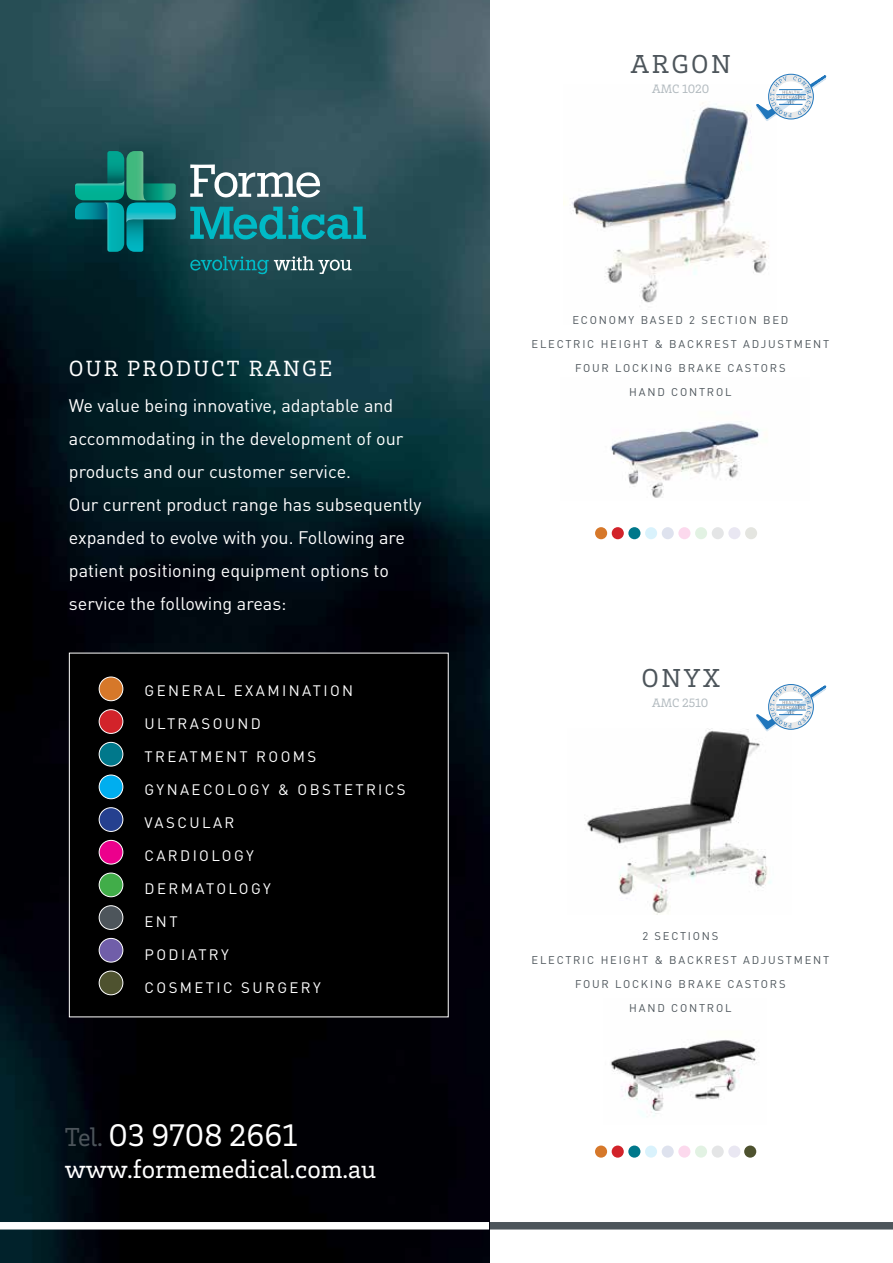
<style>
.page{position:relative;width:893px;height:1263px;background:#fff}
.page>*{position:absolute;margin:0;border:0;box-sizing:border-box;transform-origin:0 0}
.t1{font:32.1px "Brix Slab";color:#fff}
.t2{font:26.7px "Brix Slab";color:#fff}
.t3{font:26.55px "Brix Slab";letter-spacing:.1em;color:#4d555b}
.t4{font:22.5px "Brix Slab";letter-spacing:.1em;color:#fff}
.t5{font:18px/33px "DIN";color:#fff}
.t6{font:15px "DIN";letter-spacing:.16em;color:#fff}
.t7{font:12.45px "Brix Slab";color:#b2babf}
.t8{font:11.1px/23.9px "DIN";letter-spacing:.16em;color:#4d555b;text-align:center}
.s1{font-size:26.7px;color:#4d555b}
</style>
<div class="page">
<div style="left:0;top:1222px;width:893px;height:7px;background:#4d555b"></div>
<img style="left:0;top:0;width:489px;height:1263px">
<div style="left:0;top:1222px;width:489px;height:7px;background:#fff"></div>
<img style="left:563px;top:102px;width:206px;height:201px">
<img style="left:610px;top:423px;width:150px;height:75px">
<div style="left:595px;top:527px;width:12px;height:12px;background:#d6782a;border-radius:50%"></div>
<div style="left:612px;top:527px;width:12px;height:12px;background:#d2232a;border-radius:50%"></div>
<div style="left:628px;top:527px;width:12px;height:12px;background:#00788b;border-radius:50%"></div>
<div style="left:645px;top:527px;width:12px;height:12px;background:#d9f2fc;border-radius:50%"></div>
<div style="left:662px;top:527px;width:12px;height:12px;background:#dee2ee;border-radius:50%"></div>
<div style="left:678px;top:527px;width:12px;height:12px;background:#fcd9ed;border-radius:50%"></div>
<div style="left:695px;top:527px;width:12px;height:12px;background:#e2f2e3;border-radius:50%"></div>
<div style="left:712px;top:527px;width:12px;height:12px;background:#e4e5e6;border-radius:50%"></div>
<div style="left:728px;top:527px;width:12px;height:12px;background:#e9e7f2;border-radius:50%"></div>
<div style="left:745px;top:527px;width:12px;height:12px;background:#e4e5e0;border-radius:50%"></div>
<svg style="left:756px;top:73px;width:71px;height:48px"></svg>
<img style="left:587px;top:728px;width:184px;height:187px">
<img style="left:610px;top:1040px;width:147px;height:77px">
<div style="left:595px;top:1145px;width:12px;height:13px;background:#d6782a;border-radius:50%"></div>
<div style="left:612px;top:1145px;width:12px;height:13px;background:#d2232a;border-radius:50%"></div>
<div style="left:628px;top:1145px;width:12px;height:13px;background:#00788b;border-radius:50%"></div>
<svg style="left:645px;top:1145px;width:12px;height:13px"></svg>
<div style="left:662px;top:1145px;width:12px;height:13px;background:#dee2ee;border-radius:50%"></div>
<div style="left:678px;top:1145px;width:12px;height:13px;background:#fcd9ed;border-radius:50%"></div>
<svg style="left:695px;top:1145px;width:12px;height:13px"></svg>
<div style="left:712px;top:1145px;width:12px;height:13px;background:#e4e5e6;border-radius:50%"></div>
<div style="left:728px;top:1145px;width:12px;height:13px;background:#e9e7f2;border-radius:50%"></div>
<div style="left:744px;top:1145px;width:12px;height:13px;background:#4e522f;border-radius:50%"></div>
<div style="left:69px;top:653px;width:379px;height:364px;background:#000"></div>
<div style="left:99px;top:677px;width:24px;height:24px;background:#d6782a;border-radius:50%"></div>
<div style="left:99px;top:677px;width:24px;height:24px;border:1px solid #fff;border-radius:50%"></div>
<div style="left:99px;top:710px;width:24px;height:23px;background:#d2232a;border-radius:50%"></div>
<div style="left:99px;top:709px;width:24px;height:24px;border:1px solid #fff;border-radius:50%"></div>
<div style="left:99px;top:742px;width:24px;height:24px;background:#00788b;border-radius:50%"></div>
<div style="left:99px;top:742px;width:24px;height:24px;border:1px solid #fff;border-radius:50%"></div>
<div style="left:99px;top:775px;width:24px;height:24px;background:#00aeef;border-radius:50%"></div>
<div style="left:99px;top:775px;width:24px;height:24px;border:1px solid #fff;border-radius:50%"></div>
<div style="left:99px;top:808px;width:24px;height:23px;background:#25408f;border-radius:50%"></div>
<div style="left:99px;top:807px;width:24px;height:24px;border:1px solid #fff;border-radius:50%"></div>
<div style="left:99px;top:840px;width:24px;height:24px;background:#ec008c;border-radius:50%"></div>
<div style="left:99px;top:840px;width:24px;height:24px;border:1px solid #fff;border-radius:50%"></div>
<div style="left:99px;top:873px;width:24px;height:24px;background:#41ad49;border-radius:50%"></div>
<div style="left:99px;top:873px;width:24px;height:24px;border:1px solid #fff;border-radius:50%"></div>
<div style="left:99px;top:906px;width:24px;height:23px;background:#4d555b;border-radius:50%"></div>
<div style="left:99px;top:905px;width:24px;height:24px;border:1px solid #fff;border-radius:50%"></div>
<div style="left:99px;top:938px;width:24px;height:24px;background:#705ea9;border-radius:50%"></div>
<div style="left:99px;top:938px;width:24px;height:24px;border:1px solid #fff;border-radius:50%"></div>
<div style="left:99px;top:971px;width:24px;height:24px;background:#4e522f;border-radius:50%"></div>
<div style="left:99px;top:971px;width:24px;height:24px;border:1px solid #fff;border-radius:50%"></div>
<svg style="left:75px;top:151px;width:101px;height:101px;background:#0f736f"></svg>
<svg style="left:190px;top:164px;width:130px;height:34px"></svg>
<svg style="left:190px;top:206px;width:176px;height:35px;background:#177b85"></svg>
<svg style="left:190px;top:256px;width:161px;height:18px;background:#346c72"></svg>
<svg style="left:756px;top:684px;width:71px;height:47px"></svg>
<p class="t4" style="left:69px;top:353px;width:265px">OUR PRODUCT RANGE</p>
<p class="t5" style="left:69px;top:388px;width:354px">We value being innovative, adaptable and accommodating in the development of our products and our customer service.<br>Our current product range has subsequently expanded to evolve with you. Following are patient positioning equipment options to service the following areas:</p>
<p class="t6" style="left:145px;top:681px;width:210px">GENERAL EXAMINATION</p>
<p class="t6" style="left:145px;top:714px;width:118px">ULTRASOUND</p>
<p class="t6" style="left:145px;top:747px;width:173px">TREATMENT ROOMS</p>
<p class="t6" style="left:145px;top:780px;width:263px">GYNAECOLOGY &amp; OBSTETRICS</p>
<p class="t6" style="left:145px;top:813px;width:91px">VASCULAR</p>
<p class="t6" style="left:145px;top:846px;width:111px">CARDIOLOGY</p>
<p class="t6" style="left:145px;top:879px;width:128px">DERMATOLOGY</p>
<p class="t6" style="left:145px;top:912px;width:34px">ENT</p>
<p class="t6" style="left:145px;top:945px;width:86px">PODIATRY</p>
<p class="t6" style="left:145px;top:978px;width:178px">COSMETIC SURGERY</p>
<h1 class="t1" style="left:65px;top:1114px;width:234px"><span class="s1">Tel.</span> 03 9708 2661</h1>
<h2 class="t2" style="left:65px;top:1152px;width:313px">www.formemedical.com.au</h2>
<h3 class="t3" style="left:631px;top:47px;width:102px">ARGON</h3>
<p class="t7" style="left:652px;top:80px;width:59px">AMC 1020</p>
<p class="t8" style="left:532px;top:308px;width:299px">ECONOMY BASED 2 SECTION BED<br>ELECTRIC HEIGHT &amp; BACKREST ADJUSTMENT<br>FOUR LOCKING BRAKE CASTORS<br>HAND CONTROL</p>
<h3 class="t3" style="left:641px;top:661px;width:80px">ONYX</h3>
<p class="t7" style="left:652px;top:695px;width:58px">AMC 2510</p>
<p class="t8" style="left:531px;top:924px;width:299px">2 SECTIONS<br>ELECTRIC HEIGHT &amp; BACKREST ADJUSTMENT<br>FOUR LOCKING BRAKE CASTORS<br>HAND CONTROL</p>
</div>
